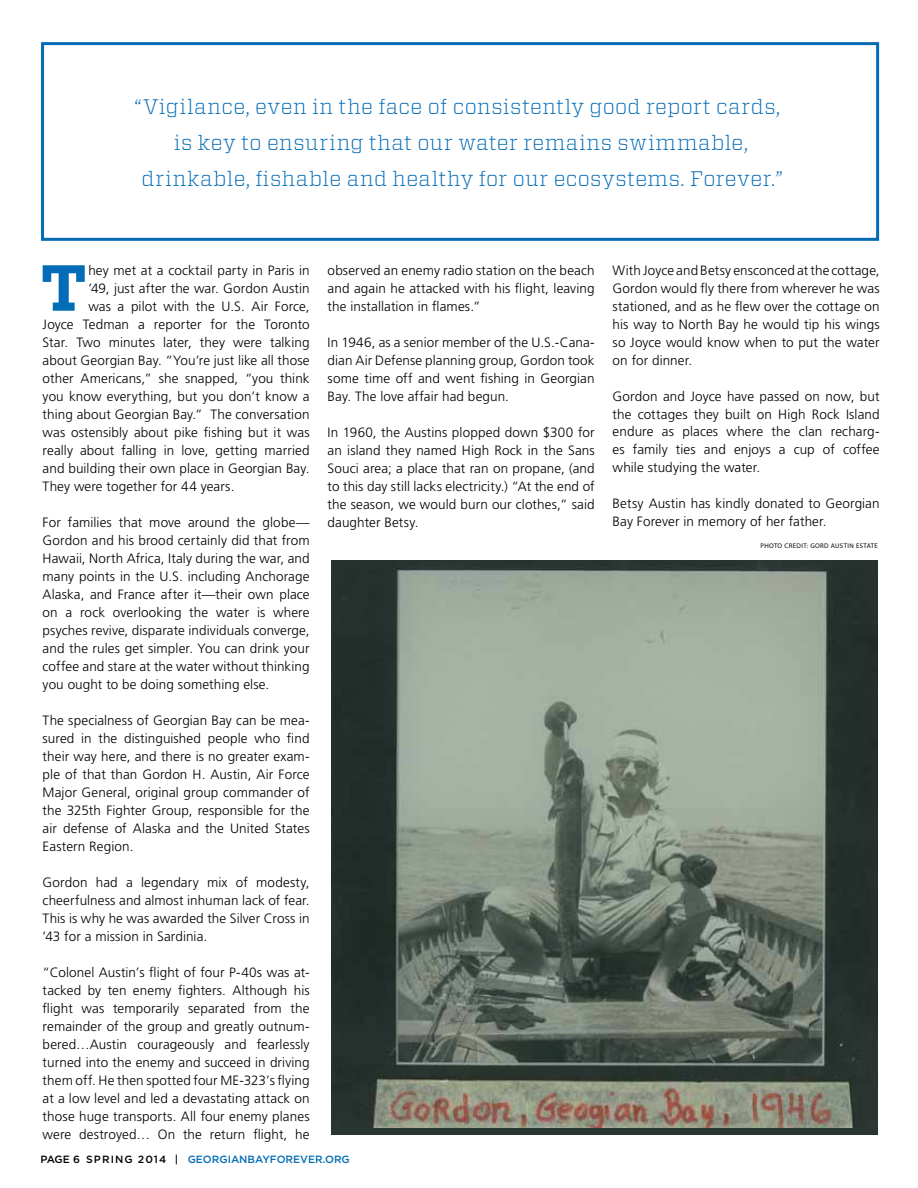
<style>
.page{position:relative;width:918px;height:1188px;background:#fff}
.page>*{position:absolute;margin:0;border:0;box-sizing:border-box;transform-origin:0 0}
.t1{font:700 64.95px "Vitesse";color:#036cb6}
.t2{font:300 21px/36px "Vitesse";letter-spacing:.025em;color:#036cb6;text-align:center}
.t3{font:300 13.5px/18px "Frutiger LT Std";letter-spacing:.005em;color:#000;text-align:justify}
.t4{font:500 10.5px "Gotham";letter-spacing:.1em;color:#000}
.t5{font:500 10.5px "Gotham";color:#036cb6}
.t6{font:6.75px "Myriad Pro";letter-spacing:.06em;color:#000}
.s1{color:#036cb6}
</style>
<div class="page">
<div style="left:41px;top:42px;width:838px;height:199px;border:3px solid #036cb6"></div>
<img style="left:331px;top:561px;width:547px;height:567px">
<h2 class="t2" style="left:134px;top:88px;width:650px">“Vigilance, even in the face of consistently good report cards, is key to ensuring that our water remains swimmable, drinkable, fishable and healthy for our ecosystems. Forever.”</h2>
<h1 class="t1" style="left:40px;top:245px;width:44px">T</h1>
<p class="t3" style="left:88px;top:261px;width:223px">hey met at a cocktail party in Paris in</p>
<p class="t3" style="left:88px;top:279px;width:223px">’49, just after the war. Gordon Austin</p>
<p class="t3" style="left:88px;top:297px;width:223px">was a pilot with the U.S. Air Force,</p>
<p class="t3" style="left:43px;top:315px;width:268px">Joyce Tedman a reporter for the Toronto</p>
<p class="t3" style="left:43px;top:333px;width:268px">Star. Two minutes later, they were talking</p>
<p class="t3" style="left:43px;top:351px;width:269px">about Georgian Bay. “You’re just like all those</p>
<p class="t3" style="left:43px;top:369px;width:268px">other Americans,” she snapped, “you think</p>
<p class="t3" style="left:43px;top:387px;width:269px">you know everything, but you don’t know a</p>
<p class="t3" style="left:43px;top:405px;width:268px">thing about Georgian Bay.” The conversation</p>
<p class="t3" style="left:43px;top:423px;width:268px">was ostensibly about pike fishing but it was</p>
<p class="t3" style="left:43px;top:441px;width:268px">really about falling in love, getting married</p>
<p class="t3" style="left:43px;top:459px;width:268px">and building their own place in Georgian Bay.</p>
<p class="t3" style="left:43px;top:477px;width:193px">They were together for 44 years.</p>
<p class="t3" style="left:43px;top:513px;width:269px">For families that move around the globe— Gordon and his brood certainly did that from Hawaii, North Africa, Italy during the war, and many points in the U.S. including Anchorage Alaska, and France after it—their own place on a rock overlooking the water is where psyches revive, disparate individuals converge, and the rules get simpler. You can drink your coffee and stare at the water without thinking you ought to be doing something else.</p>
<p class="t3" style="left:43px;top:711px;width:269px">The specialness of Georgian Bay can be mea&shy;sured in the distinguished people who find their way here, and there is no greater exam&shy;ple of that than Gordon H. Austin, Air Force Major General, original group commander of the 325th Fighter Group, responsible for the air defense of Alaska and the United States Eastern Region.</p>
<p class="t3" style="left:43px;top:873px;width:269px">Gordon had a legendary mix of modesty, cheerfulness and almost inhuman lack of fear.<br>This is why he was awarded the Silver Cross in ’43 for a mission in Sardinia.</p>
<p class="t3" style="left:43px;top:963px;width:269px">“Colonel Austin’s flight of four P-40s was at&shy;tacked by ten enemy fighters. Although his flight was temporarily separated from the remainder of the group and greatly outnum&shy;bered…Austin courageously and fearlessly turned into the enemy and succeed in driving them off. He then spotted four ME-323’s flying at a low level and led a devastating attack on those huge transports. All four enemy planes were destroyed… On the return flight, he</p>
<p class="t3" style="left:328px;top:261px;width:269px">observed an enemy radio station on the beach and again he attacked with his flight, leaving the installation in flames.”</p>
<p class="t3" style="left:328px;top:333px;width:269px">In 1946, as a senior member of the U.S.-Cana&shy;dian Air Defense planning group, Gordon took some time off and went fishing in Georgian Bay. The love affair had begun.</p>
<p class="t3" style="left:328px;top:423px;width:269px">In 1960, the Austins plopped down $300 for an island they named High Rock in the Sans Souci area; a place that ran on propane, (and to this day still lacks electricity.) “At the end of the season, we would burn our clothes,” said daughter Betsy.</p>
<p class="t4" style="left:40px;top:1153px;width:180px">PAGE 6 SPRING 2014 | <span class="s1">GEORGIAN</span></p>
<p class="t5" style="left:248px;top:1153px;width:95px">BAYFOREVER.ORG</p>
<p class="t3" style="left:613px;top:261px;width:269px">With Joyce and Betsy ensconced at the cottage, Gordon would fly there from wherever he was stationed, and as he flew over the cottage on his way to North Bay he would tip his wings so Joyce would know when to put the water on for dinner.</p>
<p class="t3" style="left:613px;top:387px;width:269px">Gordon and Joyce have passed on now, but the cottages they built on High Rock Island endure as places where the clan recharg&shy;es family ties and enjoys a cup of coffee while studying the water.</p>
<p class="t3" style="left:613px;top:495px;width:268px">Betsy Austin has kindly donated to Georgian<br>Bay Forever in memory of her father.</p>
<p class="t6" style="left:760px;top:542px;width:119px">PHOTO CREDIT: GORD AUSTIN ESTATE</p>
</div>
